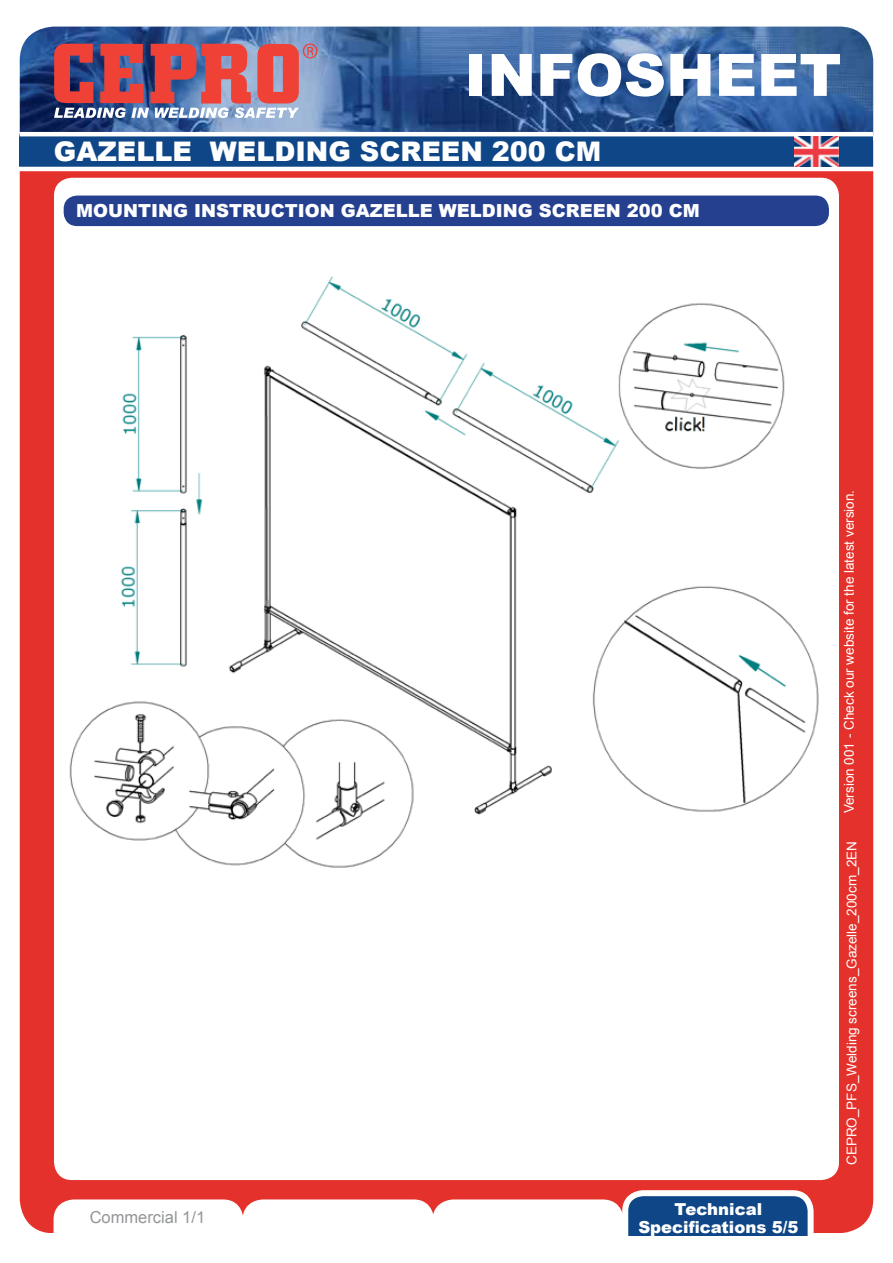
<style>
.page{position:relative;width:893px;height:1263px;background:#fff}
.page>*{position:absolute;margin:0;border:0;box-sizing:border-box;transform-origin:0 0}
.t1{font:900 58.5px "Arial";color:#fff}
.t2{font:900 27px "Arial";color:#fff}
.t3{font:900 18px "Arial";color:#fff}
.t4{font:900 16.5px/18px "Arial";color:#fff;text-align:center}
.t5{font:16.5px "Arial";color:#939598}
.t6{font:13.5px "Arial";color:#fff}
</style>
<div class="page">
<div style="left:20px;top:108px;width:853px;height:1125px;background:#e4312b;border-radius:34px"></div>
<img style="left:20px;top:27px;width:853px;height:105px">
<div style="left:20px;top:134px;width:853px;height:35px;background:#0e4687"></div>
<svg style="left:54px;top:44px;width:263px;height:74px;background:#af6777"></svg>
<div style="left:54px;top:178px;width:785px;height:1002px;background:#fff;border-radius:18px"></div>
<hr style="left:20px;top:132px;width:853px;height:4px;background:#fff">
<hr style="left:17px;top:167px;width:860px;height:4px;background:#fff">
<div style="left:64px;top:196px;width:765px;height:30px;background:#25408f;border-radius:14px"></div>
<img style="left:69px;top:276px;width:750px;height:592px">
<div style="left:54px;top:1199px;width:568px;height:34px;background:#fff"></div>
<div style="left:625px;top:1193px;width:186px;height:64px;background:#0e4687;border-radius:18px"></div>
<div style="left:622px;top:1190px;width:192px;height:70px;border:6px solid #fff;border-radius:18px"></div>
<div style="left:9px;top:1236px;width:883px;height:27px;background:#fff"></div>
<img style="left:794px;top:136px;width:44px;height:31px">
<h1 class="t1" style="left:465px;top:33px;width:387px">DATASHEET</h1>
<h1 class="t1" style="left:465px;top:33px;width:378px">INFOSHEET</h1>
<h2 class="t2" style="left:54px;top:132px;width:549px">GAZELLE WELDING SCREEN 200 CM</h2>
<h3 class="t3" style="left:76px;top:198px;width:625px">MOUNTING INSTRUCTION GAZELLE WELDING SCREEN 200 CM</h3>
<p class="t5" style="left:90px;top:1207px;width:117px">Commercial 1/1</p>
<p class="t4" style="left:638px;top:1199px;width:162px">Technical<br>Specifications 5/5</p>
<p class="t6" style="left:840px;top:813px;width:325px;rotate:-90deg">Version 001 - Check our website for the latest version.</p>
<p class="t6" style="left:843px;top:1165px;width:325px;rotate:-90deg">CEPRO_PFS_Welding screens_Gazelle_200cm_2EN</p>
</div>
